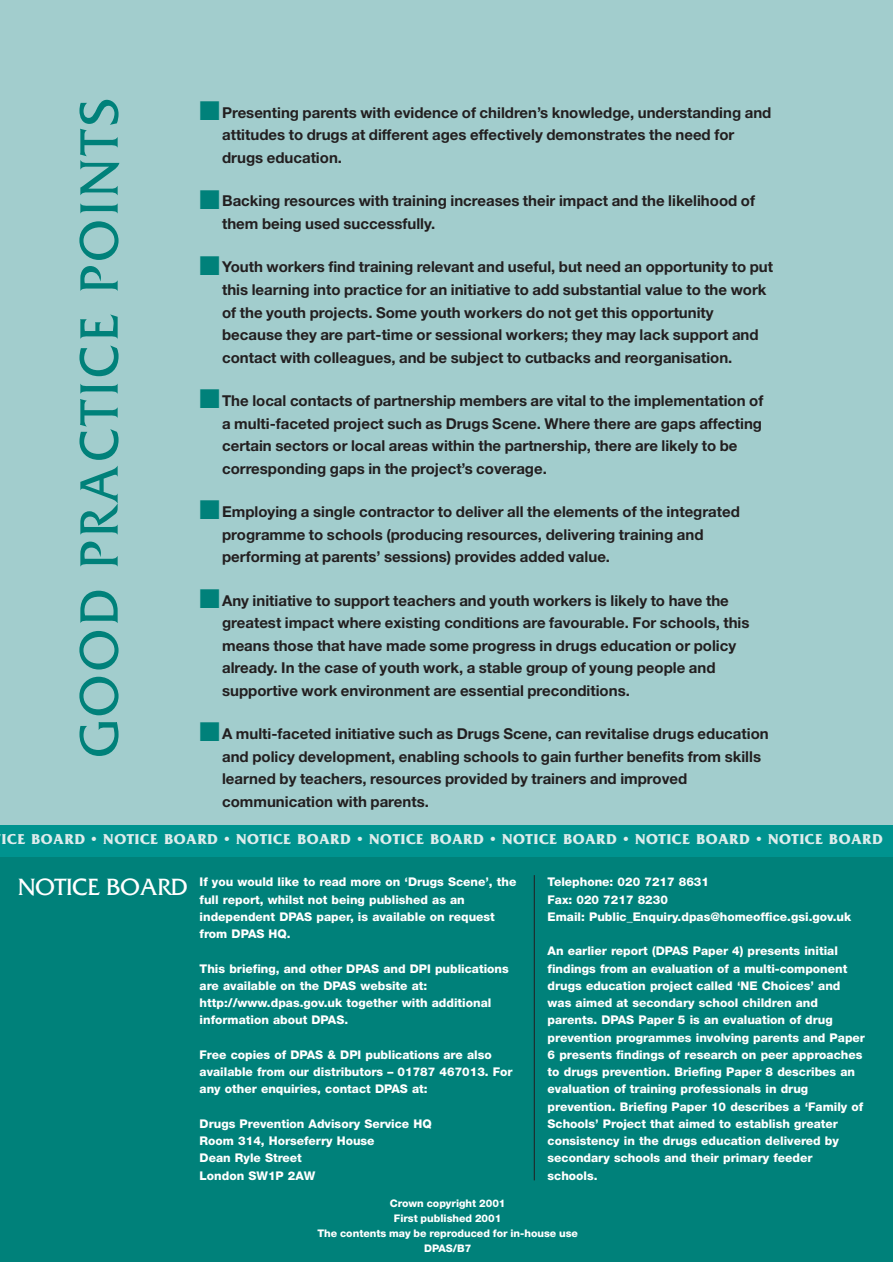
<style>
.page{position:relative;width:893px;height:1262px;background:#fff}
.page>*{position:absolute;margin:0;border:0;box-sizing:border-box;transform-origin:0 0}
.t1{font:56.55px "Friz Quadrata";letter-spacing:.09em;color:#00817a;scale:.93 1}
.t2{font:24.75px "Friz Quadrata";color:#fff}
.t3{font:700 15px/22.5px "Helvetica Neue";color:#231f20}
.t4{font:700 15px "Friz Quadrata";letter-spacing:.045em;color:#deecec}
.t5{font:800 12px/17.2px "Helvetica Neue";color:#fff}
.t6{font:800 10.5px/15px "Helvetica Neue";color:#fff;text-align:center}
.s1{color:#00817a}
</style>
<div class="page">
<div style="left:0;top:0;width:892px;height:963px;background:#a2cdcd"></div>
<div style="left:0;top:855px;width:892px;height:406px;background:#00817a"></div>
<hr style="left:534px;top:875px;width:1px;height:305px;background:#231f20">
<div style="left:0;top:825px;width:892px;height:31px;background:#00938f"></div>
<h1 class="t1" style="left:79px;top:757px;width:710px;rotate:-90deg">GOOD PRACTICE POINTS</h1>
<p class="t3" style="left:222px;top:103px;width:551px;text-indent:-22px"><span class="s1">■</span>Presenting parents with evidence of children’s knowledge, understanding and attitudes to drugs at different ages effectively demonstrates the need for drugs education.</p>
<p class="t3" style="left:222px;top:191px;width:534px;text-indent:-22px"><span class="s1">■</span>Backing resources with training increases their impact and the likelihood of them being used successfully.</p>
<p class="t3" style="left:222px;top:257px;width:552px;text-indent:-22px"><span class="s1">■</span>Youth workers find training relevant and useful, but need an opportunity to put this learning into practice for an initiative to add substantial value to the work of the youth projects. Some youth workers do not get this opportunity because they are part-time or sessional workers; they may lack support and contact with colleagues, and be subject to cutbacks and reorganisation.</p>
<p class="t3" style="left:222px;top:391px;width:542px;text-indent:-22px"><span class="s1">■</span>The local contacts of partnership members are vital to the implementation of a multi-faceted project such as Drugs Scene. Where there are gaps affecting certain sectors or local areas within the partnership, there are likely to be corresponding gaps in the project’s coverage.</p>
<p class="t3" style="left:222px;top:502px;width:519px;text-indent:-22px"><span class="s1">■</span>Employing a single contractor to deliver all the elements of the integrated programme to schools (producing resources, delivering training and performing at parents’ sessions) provides added value.</p>
<p class="t3" style="left:222px;top:590px;width:529px;text-indent:-22px"><span class="s1">■</span>Any initiative to support teachers and youth workers is likely to have the greatest impact where existing conditions are favourable. For schools, this means those that have made some progress in drugs education or policy already. In the case of youth work, a stable group of young people and supportive work environment are essential preconditions.</p>
<p class="t3" style="left:222px;top:724px;width:548px;text-indent:-22px"><span class="s1">■</span>A multi-faceted initiative such as Drugs Scene, can revitalise drugs education and policy development, enabling schools to gain further benefits from skills learned by teachers, resources provided by trainers and improved communication with parents.</p>
<p class="t4" style="left:2px;top:834px;width:882px">ICE BOARD • NOTICE BOARD • NOTICE BOARD • NOTICE BOARD • NOTICE BOARD • NOTICE BOARD • NOTICE BOARD</p>
<h2 class="t2" style="left:18px;top:878px;width:171px">NOTICE BOARD</h2>
<p class="t5" style="left:200px;top:874px;width:318px">If you would like to read more on ‘Drugs Scene’, the full report, whilst not being published as an independent DPAS paper, is available on request from DPAS HQ.</p>
<p class="t5" style="left:200px;top:960px;width:311px">This briefing, and other DPAS and DPI publications are available on the DPAS website at: http://www.dpas.gov.uk together with additional information about DPAS.</p>
<p class="t5" style="left:200px;top:1047px;width:314px">Free copies of DPAS &amp; DPI publications are also available from our distributors – 01787 467013. For any other enquiries, contact DPAS at:</p>
<p class="t5" style="left:200px;top:1116px;width:233px">Drugs Prevention Advisory Service HQ<br>Room 314, Horseferry House<br>Dean Ryle Street<br>London SW1P 2AW</p>
<p class="t5" style="left:547px;top:874px;width:305px">Telephone: 020 7217 8631<br>Fax: 020 7217 8230<br>Email: Public_Enquiry.dpas@homeoffice.gsi.gov.uk</p>
<p class="t5" style="left:547px;top:943px;width:319px">An earlier report (DPAS Paper 4) presents initial findings from an evaluation of a multi-component drugs education project called ‘NE Choices’ and was aimed at secondary school children and parents. DPAS Paper 5 is an evaluation of drug prevention programmes involving parents and Paper 6 presents findings of research on peer approaches to drugs prevention. Briefing Paper 8 describes an evaluation of training professionals in drug prevention. Briefing Paper 10 describes a ‘Family of Schools’ Project that aimed to establish greater consistency in the drugs education delivered by secondary schools and their primary feeder schools.</p>
<p class="t6" style="left:317px;top:1196px;width:262px">Crown copyright 2001<br>First published 2001<br>The contents may be reproduced for in-house use<br>DPAS/B7</p>
</div>
